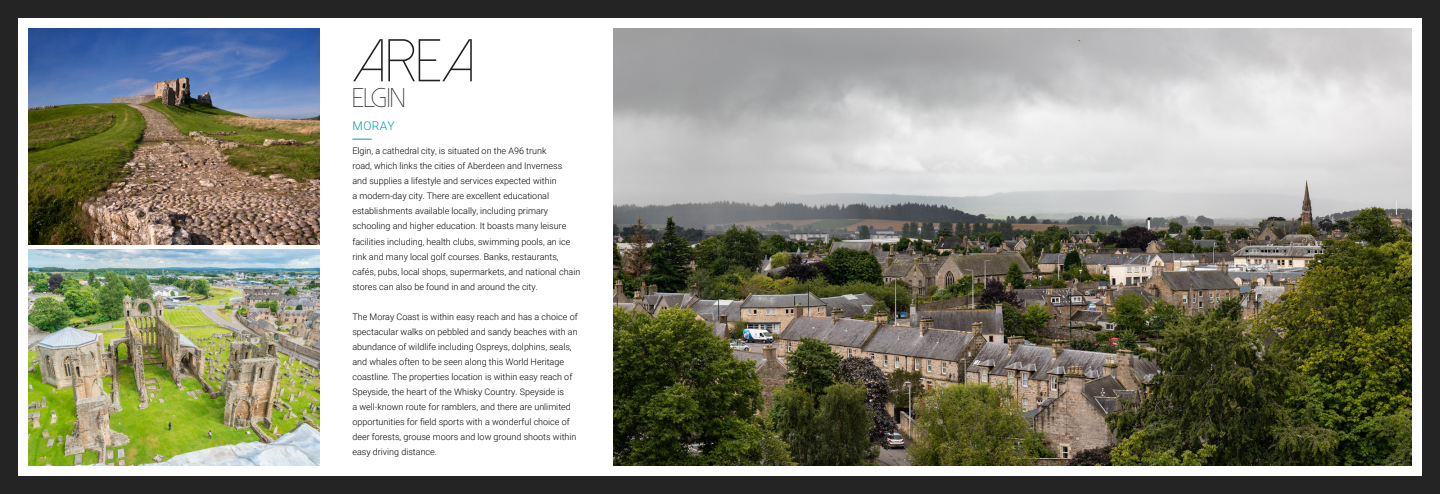
<style>
.page{position:relative;width:1440px;height:494px;background:#fff}
.page>*{position:absolute;margin:0;border:0;box-sizing:border-box;transform-origin:0 0}
.t1{font:300 60px "Dolce Vita";color:#201f25}
.t2{font:300 27px "Dolce Vita";color:#201f25}
.t3{font:300 12px "Roboto";letter-spacing:.035em;color:#009cab}
.t4{font:300 9px/15px "Roboto";color:#000}
</style>
<div class="page">
<svg style="left:352px;top:139px;width:20px;height:1px"></svg>
<img style="left:28px;top:28px;width:292px;height:216px">
<img style="left:28px;top:249px;width:292px;height:216px">
<div style="left:0;top:0;width:17px;height:493px;background:#252425"></div>
<img style="left:613px;top:28px;width:799px;height:437px">
<div style="left:0;top:0;width:1440px;height:17px;background:#252425"></div>
<div style="left:0;top:476px;width:1440px;height:17px;background:#252425"></div>
<div style="left:1423px;top:0;width:17px;height:493px;background:#252425"></div>
<h1 class="t1" style="left:352px;top:31px;width:124px">AREA</h1>
<h2 class="t2" style="left:352px;top:85px;width:54px">elgin</h2>
<h3 class="t3" style="left:353px;top:118px;width:43px">MORAY</h3>
<p class="t4" style="left:352px;top:143px;width:230px">Elgin, a cathedral city, is situated on the A96 trunk<br>road, which links the cities of Aberdeen and Inverness<br>and supplies a lifestyle and services expected within<br>a modern-day city. There are excellent educational establishments available locally, including primary schooling and higher education. It boasts many leisure facilities including, health clubs, swimming pools, an ice rink and many local golf courses. Banks, restaurants, cafés, pubs, local shops, supermarkets, and national chain stores can also be found in and around the city.</p>
<p class="t4" style="left:352px;top:308px;width:227px">The Moray Coast is within easy reach and has a choice of spectacular walks on pebbled and sandy beaches with an abundance of wildlife including Ospreys, dolphins, seals, and whales often to be seen along this World Heritage coastline. The properties location is within easy reach of Speyside, the heart of the Whisky Country. Speyside is<br>a well-known route for ramblers, and there are unlimited opportunities for field sports with a wonderful choice of deer forests, grouse moors and low ground shoots within easy driving distance.</p>
</div>
